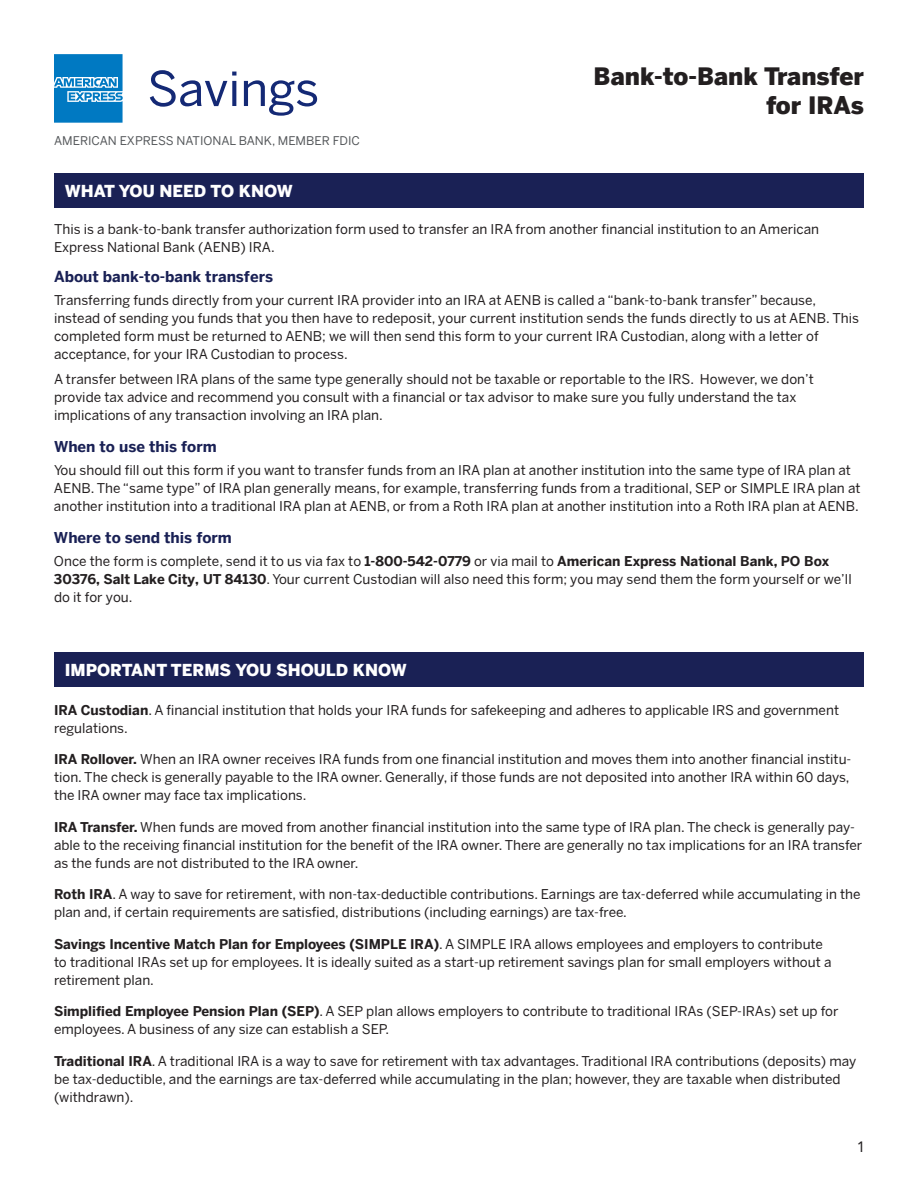
<style>
.page{position:relative;width:918px;height:1188px;background:#fff}
.page>*{position:absolute;margin:0;border:0;box-sizing:border-box;transform-origin:0 0}
.t1{font:900 24px/28.8px "Benton Sans";color:#231f20;text-align:right}
.t2{font:900 16.5px "Benton Sans";color:#fff}
.t3{font:700 15px "Benton Sans";color:#1a2155}
.t4{font:15px "Avenir";color:#231f20}
.t5{font:13.5px/18px "Benton Sans";color:#231f20}
.t6{font:12px "Benton Sans";color:#535659}
.s1{font-weight:700}
</style>
<div class="page">
<div style="left:54px;top:174px;width:810px;height:34px;background:#1a2155"></div>
<svg style="left:54px;top:54px;width:69px;height:69px;background:#268dcb"></svg>
<svg style="left:150px;top:70px;width:86px;height:37px"></svg>
<svg style="left:244px;top:80px;width:73px;height:36px"></svg>
<div style="left:54px;top:652px;width:810px;height:35px;background:#1a2155"></div>
<p class="t6" style="left:54px;top:134px;width:308px">AMERICAN EXPRESS NATIONAL BANK, MEMBER FDIC</p>
<h1 class="t1" style="left:594px;top:61px;width:272px">Bank-to-Bank Transfer for IRAs</h1>
<p class="t2" style="left:65px;top:181px;width:229px">WHAT YOU NEED TO KNOW</p>
<p class="t5" style="left:54px;top:220px;width:767px">This is a bank-to-bank transfer authorization form used to transfer an IRA from another financial institution to an American<br>Express National Bank (AENB) IRA.</p>
<p class="t3" style="left:54px;top:267px;width:221px">About bank-to-bank transfers</p>
<p class="t5" style="left:54px;top:291px;width:807px">Transferring funds directly from your current IRA provider into an IRA at AENB is called a “bank-to-bank transfer” because, instead of sending you funds that you then have to redeposit, your current institution sends the funds directly to us at AENB. This completed form must be returned to AENB; we will then send this form to your current IRA Custodian, along with a letter of acceptance, for your IRA Custodian to process.</p>
<p class="t5" style="left:54px;top:370px;width:761px">A transfer between IRA plans of the same type generally should not be taxable or reportable to the IRS. However, we don’t provide tax advice and recommend you consult with a financial or tax advisor to make sure you fully understand the tax implications of any transaction involving an IRA plan.</p>
<p class="t3" style="left:54px;top:438px;width:164px">When to use this form</p>
<p class="t5" style="left:54px;top:460px;width:808px">You should fill out this form if you want to transfer funds from an IRA plan at another institution into the same type of IRA plan at<br>AENB. The “same type” of IRA plan generally means, for example, transferring funds from a traditional, SEP or SIMPLE IRA plan at another institution into a traditional IRA plan at AENB, or from a Roth IRA plan at another institution into a Roth IRA plan at AENB.</p>
<p class="t3" style="left:54px;top:529px;width:179px">Where to send this form</p>
<p class="t5" style="left:54px;top:552px;width:799px">Once the form is complete, send it to us via fax to <span class="s1">1-800-542-0779</span> or via mail to <span class="s1">American Express National Bank, PO Box<br>30376, Salt Lake City, UT 84130</span>. Your current Custodian will also need this form; you may send them the form yourself or we’ll do it for you.</p>
<p class="t2" style="left:65px;top:660px;width:343px">IMPORTANT TERMS YOU SHOULD KNOW</p>
<p class="t5" style="left:54px;top:701px;width:787px"><span class="s1">IRA Custodian</span>. A financial institution that holds your IRA funds for safekeeping and adheres to applicable IRS and government regulations.</p>
<p class="t5" style="left:54px;top:750px;width:799px"><span class="s1">IRA Rollover.</span> When an IRA owner receives IRA funds from one financial institution and moves them into another financial institu&shy;tion. The check is generally payable to the IRA owner. Generally, if those funds are not deposited into another IRA within 60 days, the IRA owner may face tax implications.</p>
<p class="t5" style="left:54px;top:818px;width:810px"><span class="s1">IRA Transfer.</span> When funds are moved from another financial institution into the same type of IRA plan. The check is generally pay&shy;able to the receiving financial institution for the benefit of the IRA owner. There are generally no tax implications for an IRA transfer as the funds are not distributed to the IRA owner.</p>
<p class="t5" style="left:54px;top:885px;width:808px"><span class="s1">Roth IRA</span>. A way to save for retirement, with non-tax-deductible contributions. Earnings are tax-deferred while accumulating in the plan and, if certain requirements are satisfied, distributions (including earnings) are tax-free.</p>
<p class="t5" style="left:54px;top:935px;width:779px"><span class="s1">Savings Incentive Match Plan for Employees (SIMPLE IRA)</span>. A SIMPLE IRA allows employees and employers to contribute to traditional IRAs set up for employees. It is ideally suited as a start-up retirement savings plan for small employers without a retirement plan.</p>
<p class="t5" style="left:54px;top:1002px;width:786px"><span class="s1">Simplified Employee Pension Plan (SEP)</span>. A SEP plan allows employers to contribute to traditional IRAs (SEP-IRAs) set up for employees. A business of any size can establish a SEP.</p>
<p class="t5" style="left:54px;top:1052px;width:804px"><span class="s1">Traditional IRA</span>. A traditional IRA is a way to save for retirement with tax advantages. Traditional IRA contributions (deposits) may be tax-deductible, and the earnings are tax-deferred while accumulating in the plan; however, they are taxable when distributed (withdrawn).</p>
<p class="t4" style="left:857px;top:1135px;width:10px">1</p>
</div>
